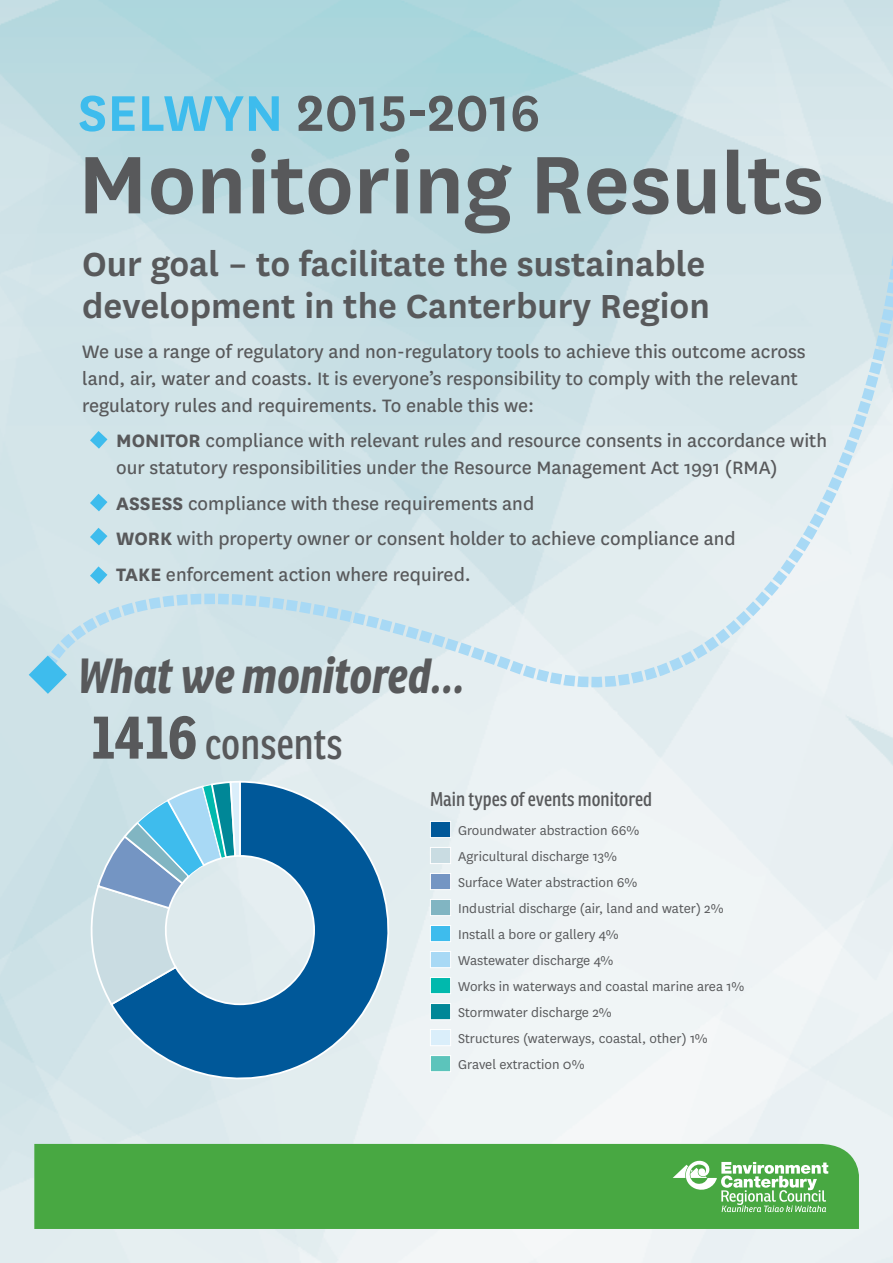
<style>
.page{position:relative;width:893px;height:1263px;background:#fff}
.page>*{position:absolute;margin:0;border:0;box-sizing:border-box;transform-origin:0 0}
.t1{font:600 95.25px "National";color:#58595b}
.t2{font:600 58.65px "National";color:#58595b}
.t3{font:italic 700 48px "Ronnia Cond";color:#58595b}
.t4{font:42px "Ronnia Cond";color:#58595b}
.t5{font:600 39px/42px "National";color:#58595b}
.t6{font:21px/27px "National";color:#58595b}
.t7{font:19.35px "Ronnia Cond";color:#58595b}
.t8{font:15px/26px "National";color:#58595b}
.s1{color:#3ebced}
.s2{font-weight:700}
.s3{font-weight:700;font-size:61.2px}
</style>
<div class="page">
<div style="left:430px;top:821px;width:21px;height:17px;background:#005899;border:1px solid #fff"></div>
<div style="left:430px;top:847px;width:21px;height:17px;background:#c9dce2;border:1px solid #fff"></div>
<div style="left:430px;top:873px;width:21px;height:17px;background:#7495c3;border:1px solid #fff"></div>
<div style="left:430px;top:899px;width:21px;height:17px;background:#81b5c2;border:1px solid #fff"></div>
<div style="left:430px;top:925px;width:21px;height:17px;background:#3ebced;border:1px solid #fff"></div>
<div style="left:430px;top:951px;width:21px;height:17px;background:#a8d9f5;border:1px solid #fff"></div>
<div style="left:430px;top:977px;width:21px;height:17px;background:#00b9ad;border:1px solid #fff"></div>
<div style="left:430px;top:1003px;width:21px;height:17px;background:#008797;border:1px solid #fff"></div>
<div style="left:430px;top:1029px;width:21px;height:17px;background:#daeefa;border:1px solid #fff"></div>
<div style="left:430px;top:1055px;width:21px;height:17px;background:#5cc4bb;border:1px solid #fff"></div>
<div style="left:34px;top:1144px;width:825px;height:85px;background:#48a842"></div>
<svg style="left:673px;top:1160px;width:155px;height:52px"></svg>
<div style="left:511px;top:685px;width:382px;height:44px;background:#e9f0f3"></div>
<svg style="left:34px;top:182px;width:859px;height:503px;background:#d2e4e9"></svg>
<svg style="left:29px;top:656px;width:38px;height:38px"></svg>
<svg style="left:109px;top:780px;width:300px;height:319px;background:#76a5c6"></svg>
<svg style="left:86px;top:780px;width:156px;height:227px;background:#accfde"></svg>
<h2 class="t2" style="left:78px;top:72px;width:464px"><span class="s1">SELWYN</span> 2015-2016</h2>
<h1 class="t1" style="left:78px;top:118px;width:748px">Monitoring Results</h1>
<h3 class="t5" style="left:82px;top:240px;width:629px">Our goal – to facilitate the sustainable development in the Canterbury Region</h3>
<p class="t6" style="left:82px;top:337px;width:725px">We use a range of regulatory and non-regulatory tools to achieve this outcome across land, air, water and coasts. It is everyone’s responsibility to comply with the relevant regulatory rules and requirements. To enable this we:</p>
<p class="t6" style="left:116px;top:426px;width:712px"><span class="s2">MONITOR</span> compliance with relevant rules and resource consents in accordance with our statutory responsibilities under the Resource Management Act 1991 (RMA)</p>
<p class="t6" style="left:116px;top:484px;width:621px;line-height:35.5px"><span class="s2">ASSESS</span> compliance with these requirements and<br><span class="s2">WORK</span> with property owner or consent holder to achieve compliance and<br><span class="s2">TAKE</span> enforcement action where required.</p>
<h3 class="t3" style="left:79px;top:645px;width:389px">What we monitored...</h3>
<h3 class="t4" style="left:91px;top:717px;width:253px"><span class="s3">1416</span> consents</h3>
<p class="t7" style="left:430px;top:787px;width:224px">Main types of events monitored</p>
<p class="t8" style="left:458px;top:816px;width:288px">Groundwater abstraction 66%<br>Agricultural discharge 13%<br>Surface Water abstraction 6%<br>Industrial discharge (air, land and water) 2%<br>Install a bore or gallery 4%<br>Wastewater discharge 4%<br>Works in waterways and coastal marine area 1%<br>Stormwater discharge 2%<br>Structures (waterways, coastal, other) 1%<br>Gravel extraction 0%</p>
</div>
